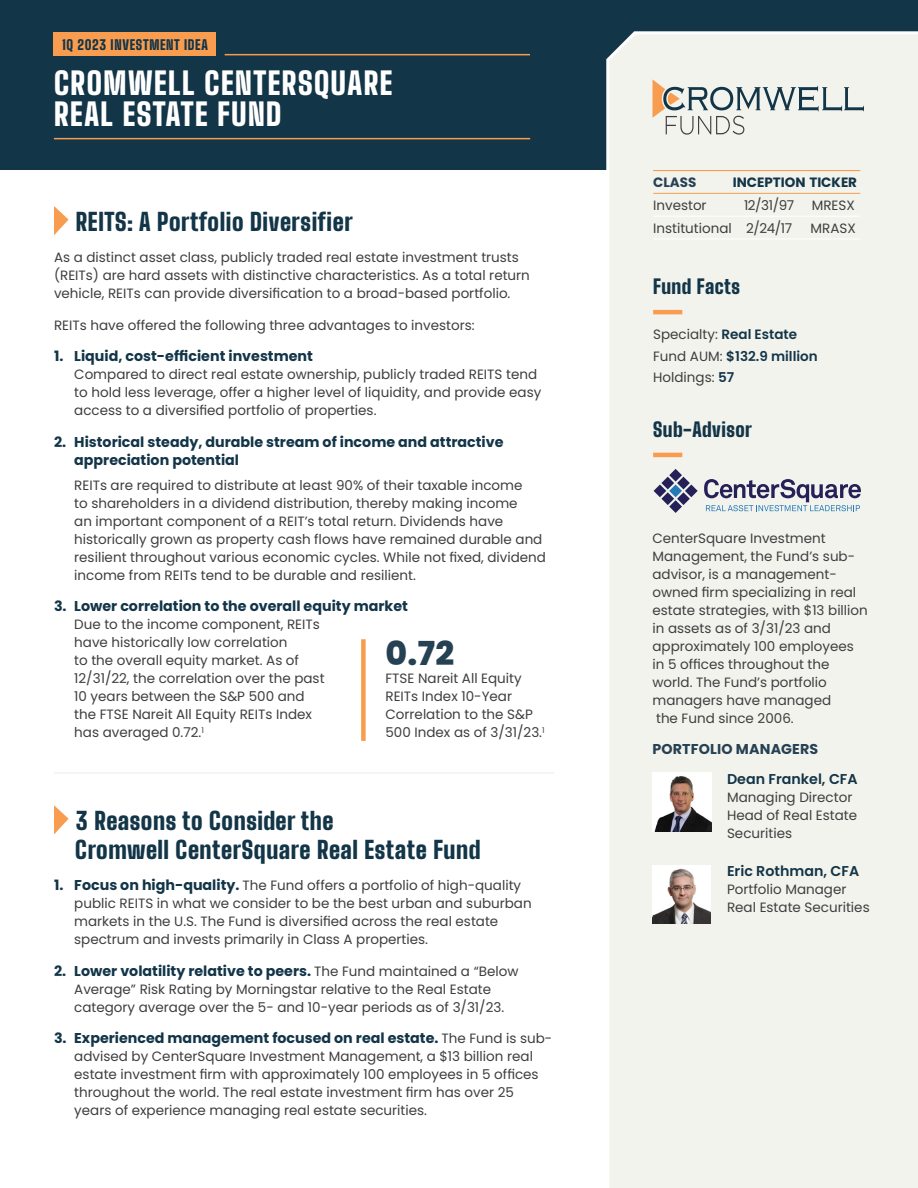
<style>
.page{position:relative;width:918px;height:1188px;background:#fff}
.page>*{position:absolute;margin:0;border:0;box-sizing:border-box;transform-origin:0 0}
.t1{font:800 33px "Poppins";color:#264153}
.t2{font:900 30.75px/31.5px "Big Shoulders Display";letter-spacing:.05em;color:#fff}
.t3{font:900 24px/28.8px "Big Shoulders Display";letter-spacing:.025em;color:#133548}
.t4{font:900 19.5px "Big Shoulders Display";letter-spacing:.025em;color:#133548}
.t5{font:700 14.25px/18px "Poppins";color:#133548}
.t6{font:600 14.25px "Poppins";color:#133548}
.t7{font:700 14.25px "Poppins";letter-spacing:.01em;color:#264153}
.Body{font:13.5px/18px "Poppins";color:#3e3e3f}
.t8{font:600 13.5px "Poppins";color:#133548}
.t9{font:900 13.5px "Big Shoulders Display";letter-spacing:.05em;color:#133548}
.Body-2{font:700 13.5px "Poppins";color:#133548}
.t10{font:700 13.5px "Poppins";color:#264153}
.s1{font-weight:700;font-size:14.25px;color:#133548}
.s2{font-weight:400;font-size:13.5px;color:#3e3e3f}
.s3{font-weight:600;color:#133548}
.s4{font-weight:400;color:#3e3e3f}
</style>
<div class="page">
<div style="left:0;top:0;width:918px;height:170px;background:#133548"></div>
<div style="left:606px;top:31px;width:312px;height:1157px;background:#f3f3ed"></div>
<svg style="left:54px;top:206px;width:15px;height:29px"></svg>
<svg style="left:652px;top:79px;width:212px;height:56px;background:#d3d4cf"></svg>
<hr style="left:225px;top:54px;width:305px;height:1px;background:#f89d4f">
<div style="left:54px;top:32px;width:162px;height:23px;background:#f89d4f"></div>
<hr style="left:54px;top:138px;width:476px;height:1px;background:#f89d4f">
<div style="left:361px;top:639px;width:5px;height:102px;background:#f89d4f"></div>
<svg style="left:54px;top:805px;width:15px;height:29px"></svg>
<hr style="left:54px;top:772px;width:500px;height:2px;background:#f3f3ed">
<img style="left:652px;top:773px;width:59px;height:58px">
<img style="left:652px;top:866px;width:59px;height:58px">
<hr style="left:653px;top:453px;width:29px;height:4px;background:#f89d4f">
<hr style="left:653px;top:310px;width:29px;height:4px;background:#f89d4f">
<hr style="left:653px;top:216px;width:79px;height:1px;background:#fff">
<hr style="left:732px;top:216px;width:74px;height:1px;background:#fff">
<hr style="left:806px;top:216px;width:54px;height:1px;background:#fff">
<hr style="left:653px;top:239px;width:79px;height:1px;background:#fff">
<hr style="left:732px;top:239px;width:74px;height:1px;background:#fff">
<hr style="left:806px;top:239px;width:54px;height:1px;background:#fff">
<hr style="left:653px;top:193px;width:79px;height:1px;background:#f89d4f">
<hr style="left:732px;top:193px;width:74px;height:1px;background:#f89d4f">
<hr style="left:806px;top:193px;width:54px;height:1px;background:#f89d4f">
<hr style="left:653px;top:170px;width:79px;height:1px;background:#f89d4f">
<hr style="left:732px;top:170px;width:74px;height:1px;background:#f89d4f">
<hr style="left:806px;top:170px;width:54px;height:1px;background:#f89d4f">
<svg style="left:704px;top:479px;width:157px;height:32px;background:#b3b7c4"></svg>
<svg style="left:654px;top:469px;width:44px;height:44px;background:#a5a7b8"></svg>
<p class="t9" style="left:62px;top:36px;width:147px">1Q 2023 INVESTMENT IDEA</p>
<p class="t2" style="left:54px;top:66px;width:340px">CROMWELL CENTERSQUARE<br>REAL ESTATE FUND</p>
<p class="t3" style="left:76px;top:206px;width:278px">REITS: A Portfolio Diversifier</p>
<p class="Body" style="left:54px;top:249px;width:477px">As a distinct asset class, publicly traded real estate investment trusts (REITs) are hard assets with distinctive characteristics. As a total return vehicle, REITs can provide diversification to a broad-based portfolio.</p>
<p class="Body" style="left:54px;top:316px;width:422px">REITs have offered the following three advantages to investors:</p>
<p class="t5" style="left:54px;top:347px;width:261px">1. Liquid, cost-efficient investment</p>
<p class="Body" style="left:74px;top:366px;width:469px">Compared to direct real estate ownership, publicly traded REITS tend to hold less leverage, offer a higher level of liquidity, and provide easy access to a diversified portfolio of properties.</p>
<p class="t5" style="left:74px;top:433px;width:431px;text-indent:-20px">2. Historical steady, durable stream of income and attractive appreciation potential</p>
<p class="Body" style="left:74px;top:476px;width:473px">REITs are required to distribute at least 90% of their taxable income<br>to shareholders in a dividend distribution, thereby making income<br>an important component of a REIT’s total return. Dividends have historically grown as property cash flows have remained durable and resilient throughout various economic cycles. While not fixed, dividend income from REITs tend to be durable and resilient.</p>
<p class="t5" style="left:54px;top:597px;width:355px">3. Lower correlation to the overall equity market</p>
<p class="Body" style="left:74px;top:615px;width:252px">Due to the income component, REITs have historically low correlation<br>to the overall equity market. As of 12/31/22, the correlation over the past 10 years between the S&amp;P 500 and the FTSE Nareit All Equity REITs Index has averaged 0.72.<sup>1</sup></p>
<p class="t1" style="left:386px;top:635px;width:70px">0.72</p>
<p class="Body" style="left:386px;top:670px;width:161px">FTSE Nareit All Equity<br>REITs Index 10-Year<br>Correlation to the S&amp;P<br>500 Index as of 3/31/23.<sup>1</sup></p>
<p class="t3" style="left:75px;top:805px;width:407px">3 Reasons to Consider the<br>Cromwell CenterSquare Real Estate Fund</p>
<p class="Body" style="left:74px;top:877px;width:459px;text-indent:-20px"><span class="s1">1. Focus on high-quality.</span> The Fund offers a portfolio of high-quality public REITS in what we consider to be the best urban and suburban markets in the U.S. The Fund is diversified across the real estate spectrum and invests primarily in Class A properties.</p>
<p class="t5" style="left:54px;top:962px;width:466px">2. Lower volatility relative to peers. <span class="s2">The Fund maintained a “Below</span></p>
<p class="Body" style="left:74px;top:980px;width:432px">Average” Risk Rating by Morningstar relative to the Real Estate category average over the 5- and 10-year periods as of 3/31/23.</p>
<p class="t5" style="left:54px;top:1029px;width:500px">3. Experienced management focused on real estate. <span class="s2">The Fund is sub-</span></p>
<p class="Body" style="left:74px;top:1048px;width:466px">advised by CenterSquare Investment Management, a $13 billion real estate investment firm with approximately 100 employees in 5 offices throughout the world. The real estate investment firm has over 25 years of experience managing real estate securities.</p>
<p class="t10" style="left:653px;top:174px;width:45px">CLASS</p>
<p class="Body-2" style="left:733px;top:174px;width:126px">INCEPTION TICKER</p>
<p class="Body" style="left:653px;top:196px;width:55px">Investor</p>
<p class="Body" style="left:744px;top:196px;width:52px">12/31/97</p>
<p class="Body" style="left:812px;top:196px;width:45px">MRESX</p>
<p class="Body" style="left:653px;top:219px;width:80px">Institutional</p>
<p class="Body" style="left:746px;top:219px;width:48px">2/24/17</p>
<p class="Body" style="left:811px;top:219px;width:47px">MRASX</p>
<p class="t4" style="left:653px;top:273px;width:88px">Fund Facts</p>
<p class="Body" style="left:653px;top:326px;width:145px">Specialty: <span class="s3">Real Estate</span></p>
<p class="t8" style="left:653px;top:348px;width:166px"><span class="s4">Fund AUM:</span> $132.9 million</p>
<p class="Body" style="left:653px;top:369px;width:83px">Holdings: <span class="s3">57</span></p>
<p class="t4" style="left:653px;top:416px;width:100px">Sub-Advisor</p>
<p class="Body" style="left:652px;top:529px;width:217px">CenterSquare Investment<br>Management, the Fund’s sub&shy;advisor, is a management&shy;owned firm specializing in real estate strategies, with $13 billion in assets as of 3/31/23 and approximately 100 employees in 5 offices throughout the world. The Fund’s portfolio managers have managed<br>the Fund since 2006.</p>
<p class="t7" style="left:652px;top:741px;width:167px">PORTFOLIO MANAGERS</p>
<p class="t6" style="left:727px;top:770px;width:132px">Dean Frankel, CFA</p>
<p class="Body" style="left:727px;top:788px;width:132px">Managing Director<br>Head of Real Estate<br>Securities</p>
<p class="t6" style="left:727px;top:863px;width:134px">Eric Rothman, CFA</p>
<p class="Body" style="left:727px;top:880px;width:144px">Portfolio Manager<br>Real Estate Securities</p>
</div>
